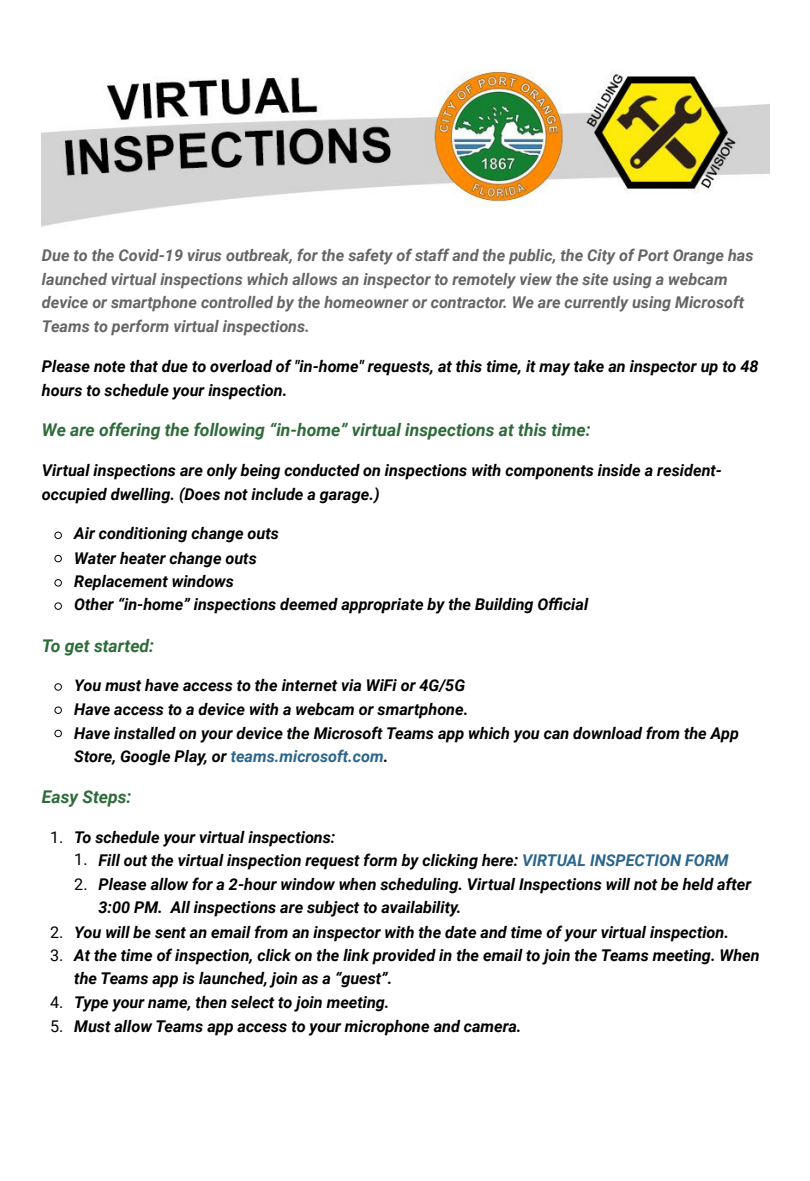
<style>
.page{position:relative;width:810px;height:1181px;background:#fff}
.page>*{position:absolute;margin:0;border:0;box-sizing:border-box;transform-origin:0 0}
.t1{font:italic 700 17.55px "Roboto";color:#2e6b39}
.t2{font:italic 700 16.2px/23.2px "Roboto";color:#000}
.t3{font:italic 700 16.2px/23.5px "Roboto";color:#656565}
.t4{font:16.2px "Roboto";color:#000}
.s1{color:#2a658b}
.s2{font-weight:400;font-style:normal}
</style>
<div class="page">
<img style="left:42px;top:69px;width:727px;height:158px">
<svg style="left:54px;top:531px;width:8px;height:8px"></svg>
<svg style="left:54px;top:554px;width:8px;height:8px"></svg>
<svg style="left:54px;top:579px;width:8px;height:7px"></svg>
<svg style="left:54px;top:602px;width:8px;height:8px"></svg>
<svg style="left:54px;top:683px;width:8px;height:8px"></svg>
<svg style="left:54px;top:706px;width:8px;height:8px"></svg>
<svg style="left:54px;top:729px;width:8px;height:8px"></svg>
<p class="t3" style="left:42px;top:244px;width:713px">Due to the Covid-19 virus outbreak, for the safety of staff and the public, the City of Port Orange has launched virtual inspections which allows an inspector to remotely view the site using a webcam device or smartphone controlled by the homeowner or contractor. We are currently using Microsoft Teams to perform virtual inspections.</p>
<p class="t2" style="left:42px;top:354px;width:718px;line-height:24.3px">Please note that due to overload of "in-home" requests, at this time, it may take an inspector up to 48 hours to schedule your inspection.</p>
<p class="t1" style="left:42px;top:420px;width:550px">We are offering the following “in-home” virtual inspections at this time:</p>
<p class="t2" style="left:42px;top:458px;width:682px;line-height:24.3px">Virtual inspections are only being conducted on inspections with components inside a resident&shy;occupied dwelling. (Does not include a garage.)</p>
<p class="t2" style="left:74px;top:522px;width:206px">Air conditioning change outs</p>
<p class="t2" style="left:74px;top:546px;width:184px">Water heater change outs</p>
<p class="t2" style="left:74px;top:569px;width:161px">Replacement windows</p>
<p class="t2" style="left:74px;top:593px;width:515px">Other “in-home” inspections deemed appropriate by the Building Official</p>
<p class="t1" style="left:42px;top:635px;width:114px">To get started:</p>
<p class="t2" style="left:74px;top:674px;width:392px">You must have access to the internet via WiFi or 4G/5G</p>
<p class="t2" style="left:74px;top:698px;width:396px">Have access to a device with a webcam or smartphone.</p>
<p class="t2" style="left:74px;top:721px;width:666px">Have installed on your device the Microsoft Teams app which you can download from the App<br>Store, Google Play, or <span class="s1">teams.microsoft.com</span>.</p>
<p class="t1" style="left:42px;top:787px;width:91px">Easy Steps:</p>
<p class="t2" style="left:50px;top:825px;width:287px"><span class="s2">1.</span> To schedule your virtual inspections:</p>
<p class="t2" style="left:74px;top:848px;width:656px"><span class="s2">1.</span> Fill out the virtual inspection request form by clicking here: <span class="s1">VIRTUAL INSPECTION FORM</span></p>
<p class="t2" style="left:99px;top:873px;width:654px">Please allow for a 2-hour window when scheduling. Virtual Inspections will not be held after<br>3:00 PM. All inspections are subject to availability.</p>
<p class="t4" style="left:74px;top:875px;width:15px">2.</p>
<p class="t2" style="left:50px;top:920px;width:680px"><span class="s2">2.</span> You will be sent an email from an inspector with the date and time of your virtual inspection.</p>
<p class="t2" style="left:74px;top:943px;width:687px">At the time of inspection, click on the link provided in the email to join the Teams meeting. When the Teams app is launched, join as a “guest”.</p>
<p class="t4" style="left:50px;top:945px;width:15px">3.</p>
<p class="t2" style="left:50px;top:991px;width:341px"><span class="s2">4.</span> Type your name, then select to join meeting.</p>
<p class="t2" style="left:50px;top:1014px;width:473px"><span class="s2">5.</span> Must allow Teams app access to your microphone and camera.</p>
</div>
